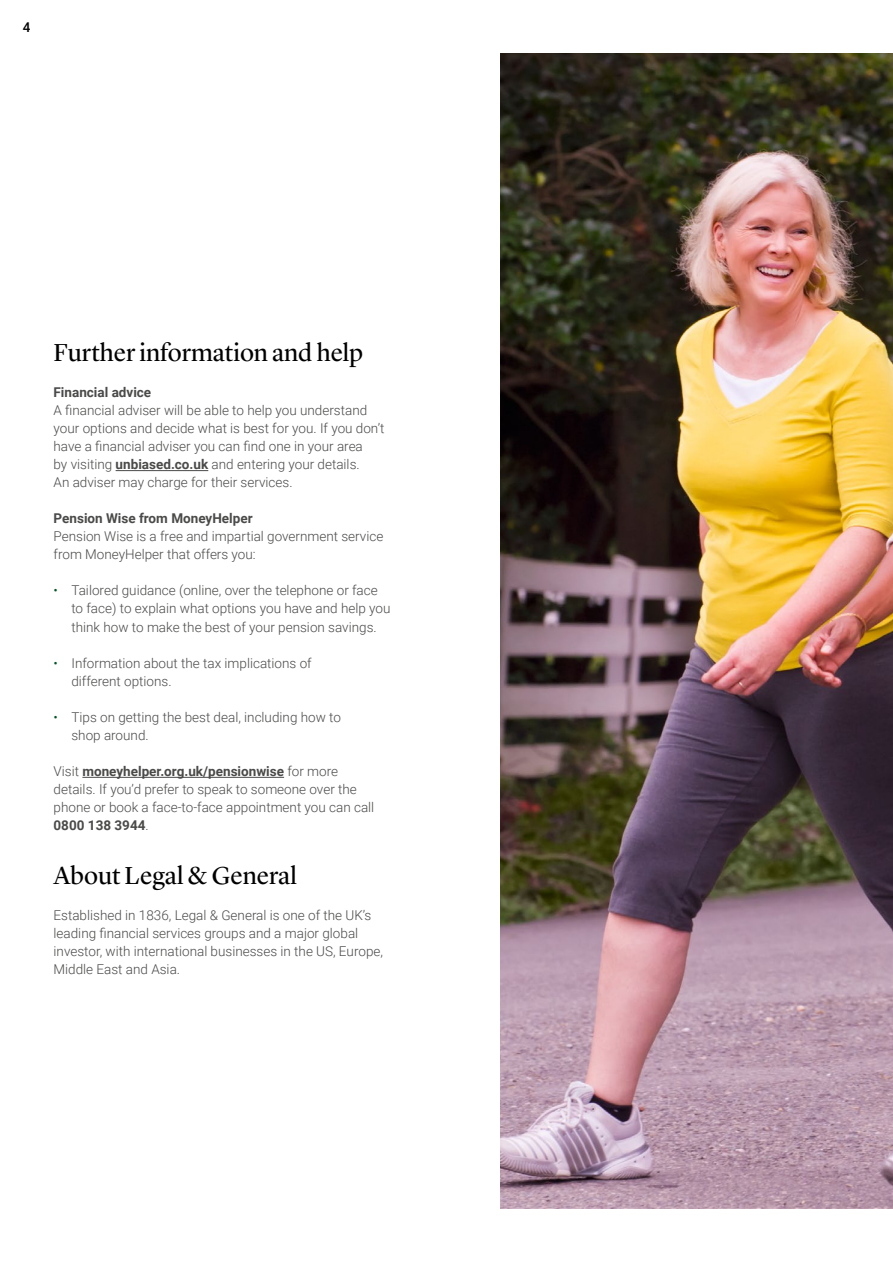
<style>
.page{position:relative;width:893px;height:1263px;background:#fff}
.page>*{position:absolute;margin:0;border:0;box-sizing:border-box;transform-origin:0 0}
.H3_Subhead{font:25.5px "Lyon Display";color:#000}
.Body_9_12{font:300 13.5px/18px "Roboto";color:#4a4a49}
.Body_Bold_9_12{font:700 13.5px "Roboto";color:#4a4a49}
.t1{font:500 13.5px "Roboto";color:#000}
.s1{font-weight:700}
.s2{color:#005629}
</style>
<div class="page">
<hr style="left:116px;top:470px;width:92px;height:1px;background:#4a4a49">
<hr style="left:82px;top:777px;width:202px;height:1px;background:#4a4a49">
<img style="left:500px;top:54px;width:393px;height:1155px">
<p class="t1" style="left:23px;top:17px;width:9px">4</p>
<p class="H3_Subhead" style="left:54px;top:333px;width:311px">Further information and help</p>
<p class="Body_Bold_9_12" style="left:54px;top:383px;width:99px">Financial advice</p>
<p class="Body_9_12" style="left:54px;top:401px;width:333px">A financial adviser will be able to help you understand your options and decide what is best for you. If you don’t have a financial adviser you can find one in your area<br>by visiting <span class="s1">unbiased.co.uk</span> and entering your details.<br>An adviser may charge for their services.</p>
<p class="Body_Bold_9_12" style="left:54px;top:509px;width:201px">Pension Wise from MoneyHelper</p>
<p class="Body_9_12" style="left:54px;top:527px;width:331px">Pension Wise is a free and impartial government service from MoneyHelper that offers you:</p>
<p class="Body_9_12" style="left:71px;top:581px;width:321px;text-indent:-18px"><span class="s2">•</span> Tailored guidance (online, over the telephone or face to face) to explain what options you have and help you think how to make the best of your pension savings.</p>
<p class="Body_9_12" style="left:71px;top:653px;width:242px;text-indent:-18px"><span class="s2">•</span> Information about the tax implications of different options.</p>
<p class="Body_9_12" style="left:71px;top:707px;width:271px;text-indent:-18px"><span class="s2">•</span> Tips on getting the best deal, including how to shop around.</p>
<p class="Body_9_12" style="left:54px;top:761px;width:322px">Visit <span class="s1">moneyhelper.org.uk/pensionwise</span> for more details. If you’d prefer to speak to someone over the phone or book a face-to-face appointment you can call <span class="s1">0800 138 3944</span>.</p>
<p class="H3_Subhead" style="left:54px;top:856px;width:245px">About Legal &amp; General</p>
<p class="Body_9_12" style="left:54px;top:906px;width:331px">Established in 1836, Legal &amp; General is one of the UK’s leading financial services groups and a major global investor, with international businesses in the US, Europe, Middle East and Asia.</p>
</div>
